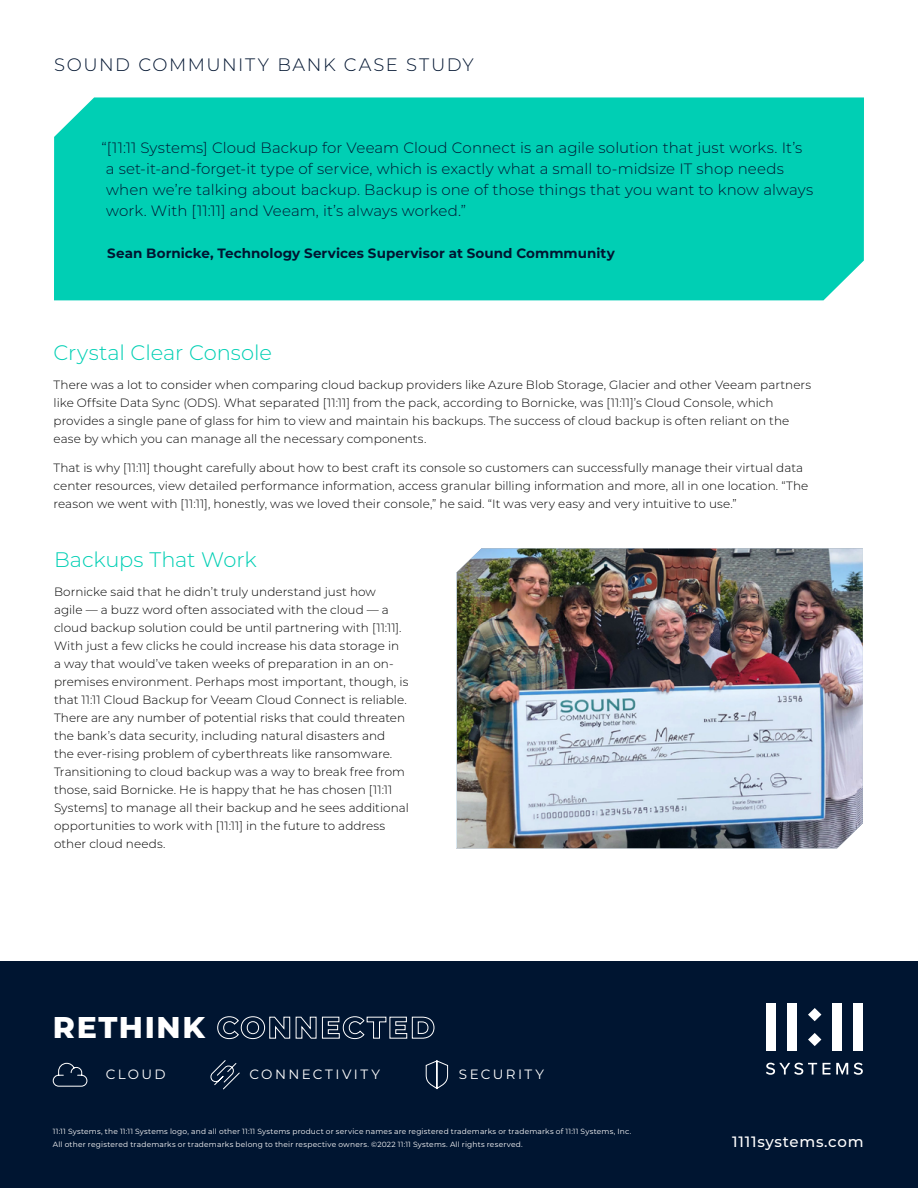
<style>
.page{position:relative;width:918px;height:1188px;background:#fff}
.page>*{position:absolute;margin:0;border:0;box-sizing:border-box;transform-origin:0 0}
.t1{font:800 30px "Montserrat";letter-spacing:.06em;color:#fff}
.t2{font:300 21px "Montserrat";letter-spacing:-.005em;color:#00cfb4}
.t3{font:300 18px "Montserrat";letter-spacing:.085em;color:#001430}
.t4{font:300 15px/21px "Montserrat";letter-spacing:.005em;color:#001531}
.t5{font:500 15px "Montserrat";letter-spacing:.05em;color:#fff}
.t6{font:700 13.5px "Montserrat";letter-spacing:.005em;color:#001531}
.t7{font:13.5px "Montserrat";letter-spacing:.18em;color:#fff}
.t8{font:300 12px/18px "Montserrat";letter-spacing:.005em;color:#000}
.t9{font:7.5px/13.5px "Montserrat";letter-spacing:.025em;color:#fff}
</style>
<div class="page">
<img style="left:457px;top:549px;width:406px;height:299px">
<div style="left:54px;top:97px;width:810px;height:203px;background:#00cfb4"></div>
<div style="left:0;top:962px;width:918px;height:226px;background:#001531"></div>
<svg style="left:766px;top:1063px;width:51px;height:12px"></svg>
<svg style="left:823px;top:1063px;width:25px;height:12px"></svg>
<svg style="left:854px;top:1063px;width:9px;height:12px"></svg>
<div style="left:766px;top:1003px;width:10px;height:48px;background:#fff"></div>
<div style="left:787px;top:1003px;width:10px;height:48px;background:#fff"></div>
<svg style="left:808px;top:1008px;width:13px;height:38px"></svg>
<div style="left:832px;top:1003px;width:10px;height:48px;background:#fff"></div>
<div style="left:853px;top:1003px;width:10px;height:48px;background:#fff"></div>
<svg style="left:52px;top:1063px;width:36px;height:24px"></svg>
<svg style="left:210px;top:1060px;width:30px;height:30px"></svg>
<svg style="left:425px;top:1060px;width:23px;height:30px"></svg>
<h3 class="t3" style="left:54px;top:53px;width:421px">SOUND COMMUNITY BANK CASE STUDY</h3>
<p class="t4" style="left:101px;top:137px;width:713px">“[11:11 Systems] Cloud Backup for Veeam Cloud Connect is an agile solution that just works. It’s a set-it-and-forget-it type of service, which is exactly what a small to-midsize IT shop needs when we’re talking about backup. Backup is one of those things that you want to know always work. With [11:11] and Veeam, it’s always worked.”</p>
<p class="t6" style="left:107px;top:243px;width:509px">Sean Bornicke, Technology Services Supervisor at Sound Commmunity</p>
<h2 class="t2" style="left:54px;top:338px;width:220px">Crystal Clear Console</h2>
<p class="t8" style="left:54px;top:375px;width:759px">There was a lot to consider when comparing cloud backup providers like Azure Blob Storage, Glacier and other Veeam partners like Offsite Data Sync (ODS). What separated [11:11] from the pack, according to Bornicke, was [11:11]’s Cloud Console, which provides a single pane of glass for him to view and maintain his backups. The success of cloud backup is often reliant on the ease by which you can manage all the necessary components.</p>
<p class="t8" style="left:54px;top:458px;width:756px">That is why [11:11] thought carefully about how to best craft its console so customers can successfully manage their virtual data center resources, view detailed performance information, access granular billing information and more, all in one location. “The reason we went with [11:11], honestly, was we loved their console,” he said. “It was very easy and very intuitive to use.”</p>
<h2 class="t2" style="left:54px;top:546px;width:204px">Backups That Work</h2>
<p class="t8" style="left:54px;top:583px;width:356px">Bornicke said that he didn’t truly understand just how<br>agile — a buzz word often associated with the cloud — a cloud backup solution could be until partnering with [11:11].<br>With just a few clicks he could increase his data storage in a way that would’ve taken weeks of preparation in an on&shy;premises environment. Perhaps most important, though, is that 11:11 Cloud Backup for Veeam Cloud Connect is reliable.<br>There are any number of potential risks that could threaten the bank’s data security, including natural disasters and<br>the ever-rising problem of cyberthreats like ransomware.<br>Transitioning to cloud backup was a way to break free from those, said Bornicke. He is happy that he has chosen [11:11<br>Systems] to manage all their backup and he sees additional opportunities to work with [11:11] in the future to address other cloud needs.</p>
<h1 class="t1" style="left:53px;top:1006px;width:384px">RETHINK CONNECTED</h1>
<p class="t7" style="left:106px;top:1065px;width:61px">CLOUD</p>
<p class="t7" style="left:249px;top:1065px;width:132px">CONNECTIVITY</p>
<p class="t7" style="left:459px;top:1065px;width:87px">SECURITY</p>
<p class="t9" style="left:53px;top:1124px;width:580px">11:11 Systems, the 11:11 Systems logo, and all other 11:11 Systems product or service names are registered trademarks or trademarks of 11:11 Systems, Inc.<br>All other registered trademarks or trademarks belong to their respective owners. ©2022 11:11 Systems. All rights reserved.</p>
<p class="t5" style="left:732px;top:1131px;width:133px">1111systems.com</p>
</div>
